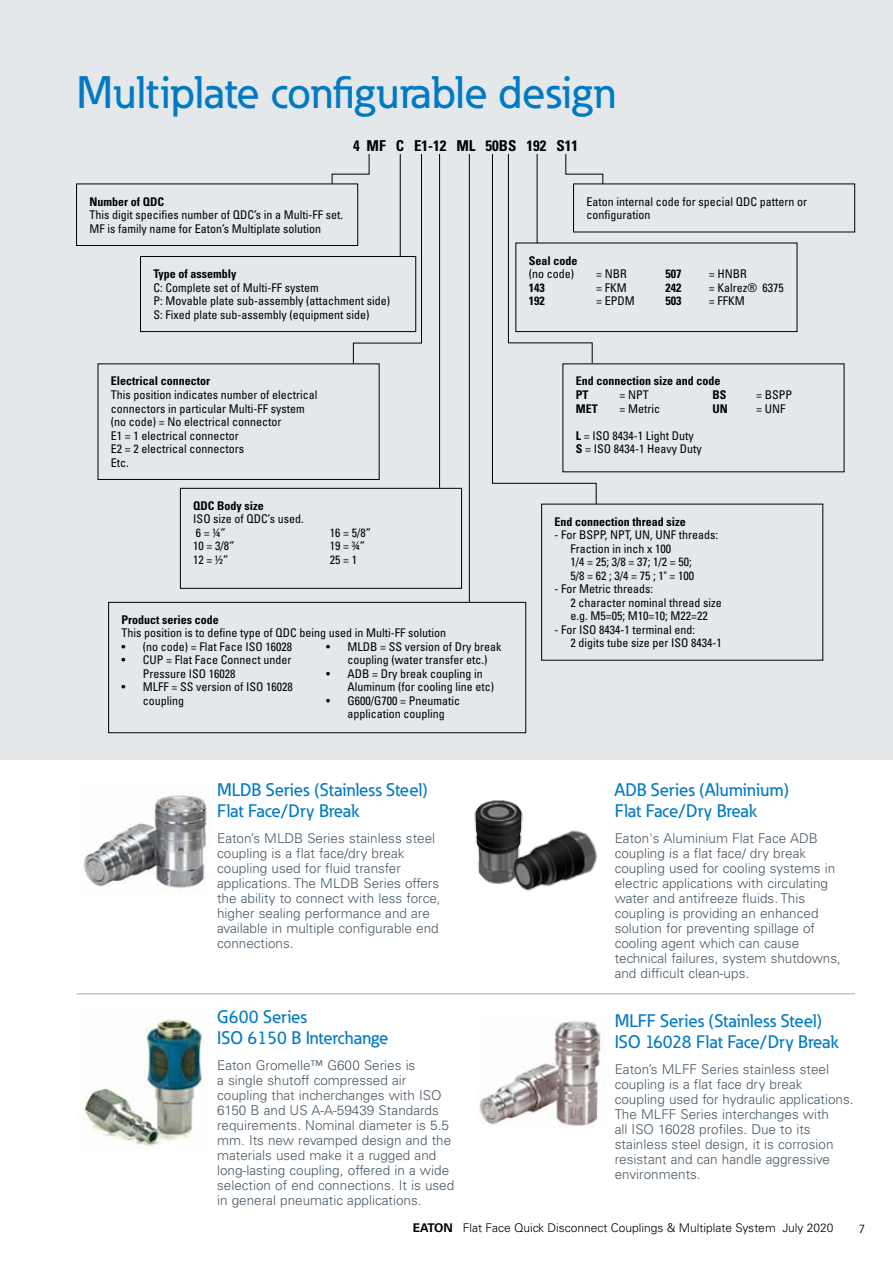
<style>
.page{position:relative;width:893px;height:1263px;background:#fff}
.page>*{position:absolute;margin:0;border:0;box-sizing:border-box;transform-origin:0 0}
.t1{font:500 45px "Eaton";color:#007ac2}
.t2{font:500 18px/21px "Eaton";color:#007ac2}
.t3{font:700 condensed 15px "Univers LT Std";color:#000}
.t4{font:300 13.5px/15px "Univers LT Std";color:#485865}
.t5{font:condensed 12px/13.5px "Univers LT Std";color:#000}
.t6{font:700 condensed 12px/13.5px "Univers LT Std";color:#000}
.t7{font:300 12px "Univers LT Std";color:#000}
.t8{font:12px "Eaton";color:#000}
.s1{font-weight:700}
</style>
<div class="page">
<div style="left:0;top:0;width:893px;height:759px;background:#e4e8ea"></div>
<div style="left:76px;top:184px;width:282px;height:62px;border:1px solid #000"></div>
<div style="left:516px;top:243px;width:281px;height:89px;border:1px solid #000"></div>
<div style="left:140px;top:256px;width:276px;height:76px;border:1px solid #000"></div>
<div style="left:98px;top:364px;width:281px;height:116px;border:1px solid #000"></div>
<div style="left:108px;top:602px;width:418px;height:131px;border:1px solid #000"></div>
<div style="left:180px;top:488px;width:282px;height:100px;border:1px solid #000"></div>
<svg style="left:492px;top:154px;width:111px;height:350px"></svg>
<svg style="left:332px;top:154px;width:90px;height:210px"></svg>
<hr style="left:439px;top:154px;width:1px;height:334px;background:#000">
<hr style="left:469px;top:154px;width:1px;height:448px;background:#000">
<img style="left:479px;top:1021px;width:122px;height:105px">
<img style="left:83px;top:1019px;width:125px;height:128px">
<img style="left:83px;top:795px;width:125px;height:93px">
<img style="left:474px;top:800px;width:49px;height:84px">
<img style="left:498px;top:813px;width:100px;height:78px">
<hr style="left:77px;top:993px;width:778px;height:1px;background:#9cadb7">
<h1 class="t1" style="left:77px;top:65px;width:541px">Multiplate configurable design</h1>
<p class="t3" style="left:353px;top:136px;width:226px">4 MF C E1-12 ML 50BS 192 S11</p>
<p class="t6" style="left:89px;top:194px;width:76px">Number of QDC</p>
<p class="t5" style="left:89px;top:208px;width:255px">This digit specifies number of QDC’s in a Multi-FF set.<br>MF is family name for Eaton’s Multiplate solution</p>
<p class="t5" style="left:586px;top:194px;width:222px">Eaton internal code for special QDC pattern or configuration</p>
<p class="t6" style="left:153px;top:267px;width:84px">Type of assembly</p>
<p class="t5" style="left:153px;top:280px;width:238px">C: Complete set of Multi-FF system<br>P: Movable plate sub-assembly (attachment side)<br>S: Fixed plate sub-assembly (equipment side)</p>
<p class="t6" style="left:111px;top:374px;width:101px">Electrical connector</p>
<p class="t5" style="left:111px;top:388px;width:208px">This position indicates number of electrical connectors in particular Multi-FF system (no code) = No electrical connector<br>E1 = 1 electrical connector<br>E2 = 2 electrical connectors<br>Etc.</p>
<p class="t6" style="left:193px;top:499px;width:72px">QDC Body size</p>
<p class="t5" style="left:193px;top:512px;width:112px">ISO size of QDC’s used.<br>6 = ¼”<br>10 = 3/8”<br>12 = ½”</p>
<p class="t5" style="left:330px;top:526px;width:43px">16 = 5/8”<br>19 = ¾”<br>25 = 1</p>
<p class="t6" style="left:122px;top:613px;width:99px">Product series code</p>
<p class="t5" style="left:122px;top:626px;width:326px">This position is to define type of QDC being used in Multi-FF solution</p>
<p class="t5" style="left:122px;top:640px;width:172px">• (no code) = Flat Face ISO 16028</p>
<p class="t5" style="left:143px;top:653px;width:150px;text-indent:-21px">• CUP = Flat Face Connect under<br>Pressure ISO 16028</p>
<p class="t5" style="left:143px;top:680px;width:151px;text-indent:-21px">• MLFF = SS version of ISO 16028 coupling</p>
<p class="t5" style="left:347px;top:640px;width:155px;text-indent:-21px">• MLDB = SS version of Dry break coupling (water transfer etc.)</p>
<p class="t5" style="left:347px;top:667px;width:148px;text-indent:-21px">• ADB = Dry break coupling in<br>Aluminum (for cooling line etc)</p>
<p class="t5" style="left:326px;top:694px;width:135px;text-align:center">• G600/G700 = Pneumatic application coupling</p>
<h2 class="t2" style="left:217px;top:779px;width:212px">MLDB Series (Stainless Steel)<br>Flat Face/Dry Break</h2>
<p class="t4" style="left:217px;top:831px;width:225px">Eaton’s MLDB Series stainless steel coupling is a flat face/dry break coupling used for fluid transfer applications. The MLDB Series offers the ability to connect with less force, higher sealing performance and are available in multiple configurable end connections.</p>
<h2 class="t2" style="left:217px;top:1006px;width:173px">G600 Series<br>ISO 6150 B Interchange</h2>
<p class="t4" style="left:217px;top:1058px;width:239px">Eaton Gromelle™ G600 Series is<br>a single shutoff compressed air coupling that incherchanges with ISO 6150 B and US A-A-59439 Standards requirements. Nominal diameter is 5.5 mm. Its new revamped design and the materials used make it a rugged and long-lasting coupling, offered in a wide selection of end connections. It is used in general pneumatic applications.</p>
<p class="t6" style="left:529px;top:254px;width:50px">Seal code</p>
<p class="t5" style="left:529px;top:267px;width:47px">(no code)</p>
<p class="t5" style="left:596px;top:267px;width:32px">= NBR</p>
<p class="t6" style="left:529px;top:281px;width:17px">143</p>
<p class="t5" style="left:596px;top:280px;width:32px">= FKM</p>
<p class="t6" style="left:529px;top:294px;width:17px">192</p>
<p class="t5" style="left:596px;top:294px;width:40px">= EPDM</p>
<p class="t6" style="left:665px;top:267px;width:17px">507</p>
<p class="t5" style="left:709px;top:267px;width:40px">= HNBR</p>
<p class="t6" style="left:665px;top:281px;width:17px">242</p>
<p class="t5" style="left:709px;top:280px;width:76px">= Kalrez® 6375</p>
<p class="t6" style="left:665px;top:294px;width:17px">503</p>
<p class="t5" style="left:709px;top:294px;width:37px">= FFKM</p>
<p class="t6" style="left:576px;top:374px;width:146px">End connection size and code<br>PT</p>
<p class="t6" style="left:712px;top:388px;width:16px">BS</p>
<p class="t5" style="left:756px;top:388px;width:38px">= BSPP</p>
<p class="t6" style="left:712px;top:401px;width:17px">UN</p>
<p class="t5" style="left:756px;top:401px;width:31px">= UNF</p>
<p class="t5" style="left:619px;top:388px;width:31px">= NPT</p>
<p class="t6" style="left:576px;top:401px;width:23px">MET</p>
<p class="t5" style="left:619px;top:401px;width:42px">= Metric</p>
<p class="t5" style="left:576px;top:428px;width:127px"><span class="s1">L</span> = ISO 8434-1 Light Duty<br><span class="s1">S</span> = ISO 8434-1 Heavy Duty</p>
<p class="t6" style="left:555px;top:515px;width:133px">End connection thread size</p>
<p class="t5" style="left:571px;top:528px;width:149px;text-indent:-16px">- For BSPP, NPT, UN, UNF threads:<br>Fraction in inch x 100<br>1/4 = 25; 3/8 = 37; 1/2 = 50;<br>5/8 = 62 ; 3/4 = 75 ; 1" = 100</p>
<p class="t5" style="left:571px;top:582px;width:153px;text-indent:-16px">- For Metric threads:<br>2 character nominal thread size e.g. M5=05; M10=10; M22=22</p>
<p class="t5" style="left:571px;top:622px;width:153px;text-indent:-16px">- For ISO 8434-1 terminal end:<br>2 digits tube size per ISO 8434-1</p>
<h2 class="t2" style="left:615px;top:779px;width:176px">ADB Series (Aluminium)<br>Flat Face/Dry Break</h2>
<p class="t4" style="left:615px;top:831px;width:228px">Eaton's Aluminium Flat Face ADB coupling is a flat face/ dry break coupling used for cooling systems in electric applications with circulating water and antifreeze fluids. This coupling is providing an enhanced solution for preventing spillage of cooling agent which can cause technical failures, system shutdowns, and difficult clean-ups.</p>
<h2 class="t2" style="left:615px;top:1010px;width:225px">MLFF Series (Stainless Steel)<br>ISO 16028 Flat Face/Dry Break</h2>
<p class="t4" style="left:615px;top:1062px;width:240px">Eaton’s MLFF Series stainless steel coupling is a flat face dry break coupling used for hydraulic applications.<br>The MLFF Series interchanges with<br>all ISO 16028 profiles. Due to its stainless steel design, it is corrosion resistant and can handle aggressive environments.</p>
<p class="t7" style="left:413px;top:1221px;width:422px"><span class="s1">EATON</span> Flat Face Quick Disconnect Couplings &amp; Multiplate System July 2020</p>
<p class="t8" style="left:859px;top:1221px;width:8px">7</p>
</div>
